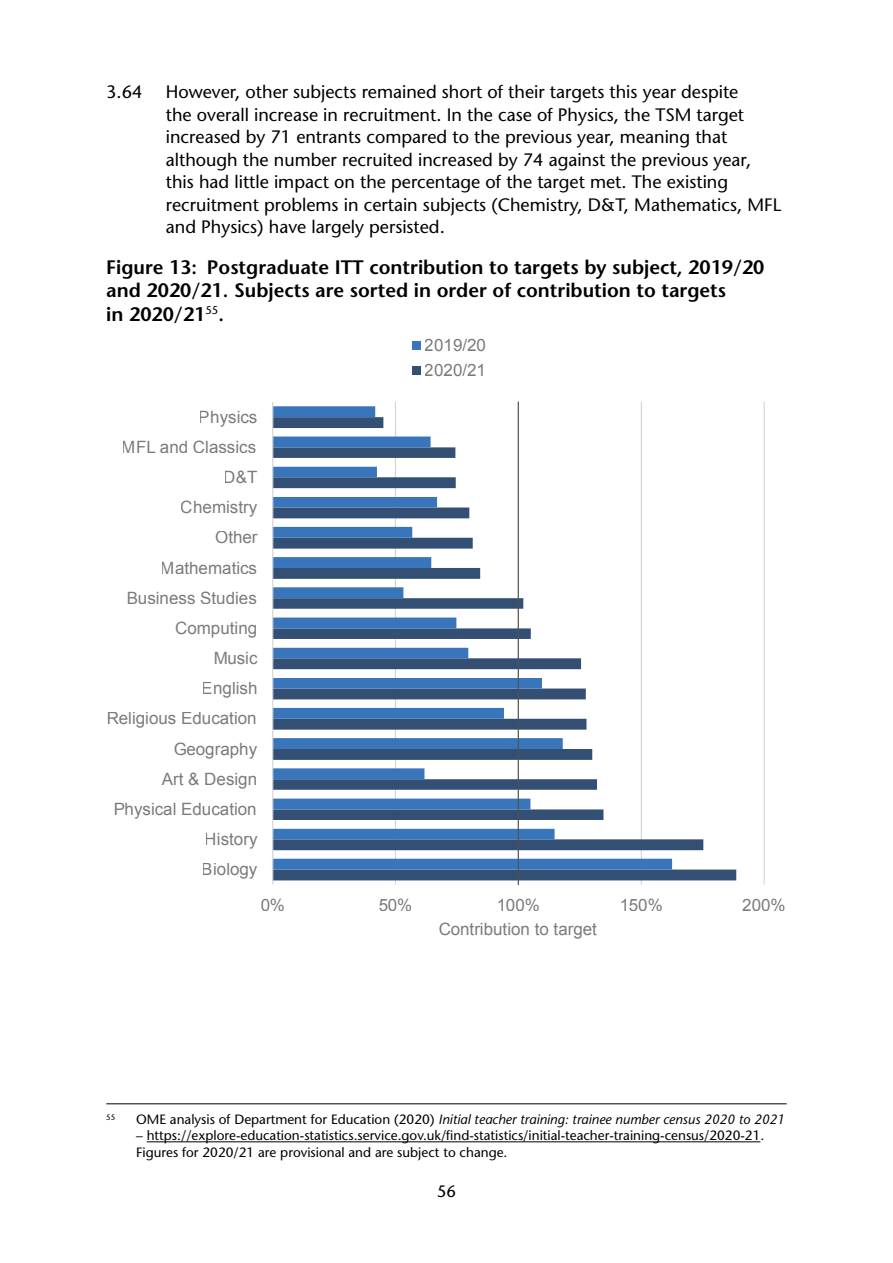
<style>
.page{position:relative;width:893px;height:1263px;background:#fff}
.page>*{position:absolute;margin:0;border:0;box-sizing:border-box;transform-origin:0 0}
.Chart_Table_Heading{font:600 19.5px/23.4px "Stone Sans Std";color:#000}
.t1{font:500 18px/22.5px "Stone Sans Std";color:#000}
.t2{font:16.95px/25.5px "Arial";color:#7a7b7a}
.t3{font:500 16.5px "Stone Sans Std";color:#000}
.Footnote_text{font:500 13.5px/16.2px "Stone Sans Std";color:#000}
.Footnote_text-2{font:italic 500 13.5px "Stone Sans Std";color:#000}
.Footnote_text-3{font:500 7.8px "Stone Sans Std";color:#000}
.s1{font-style:normal}
</style>
<div class="page">
<hr style="left:764px;top:402px;width:1px;height:482px;background:#d5d4d4">
<hr style="left:641px;top:402px;width:1px;height:482px;background:#d5d4d4">
<hr style="left:395px;top:402px;width:1px;height:482px;background:#d5d4d4">
<svg style="left:273px;top:839px;width:463px;height:41px;fill:#334f73"></svg>
<svg style="left:273px;top:406px;width:399px;height:463px"></svg>
<hr style="left:272px;top:402px;width:1px;height:482px;background:#d5d4d4">
<hr style="left:518px;top:402px;width:1px;height:482px;background:#525252">
<div style="left:412px;top:341px;width:9px;height:8px;background:#3975ba"></div>
<div style="left:412px;top:366px;width:9px;height:9px;background:#334f73"></div>
<hr style="left:106px;top:1103px;width:681px;height:1px;background:#000">
<hr style="left:147px;top:1141px;width:613px;height:1px;background:#000">
<p class="t1" style="left:106px;top:81px;width:38px">3.64</p>
<p class="t1" style="left:166px;top:81px;width:617px">However, other subjects remained short of their targets this year despite<br>the overall increase in recruitment. In the case of Physics, the TSM target increased by 71 entrants compared to the previous year, meaning that although the number recruited increased by 74 against the previous year, this had little impact on the percentage of the target met. The existing recruitment problems in certain subjects (Chemistry, D&amp;T, Mathematics, MFL and Physics) have largely persisted.</p>
<p class="Chart_Table_Heading" style="left:106px;top:255px;width:660px">Figure 13: Postgraduate ITT contribution to targets by subject, 2019/20 and 2020/21. Subjects are sorted in order of contribution to targets<br>in 2020/21<sup>55</sup>.</p>
<p class="t2" style="left:199px;top:404px;width:60px">Physics</p>
<p class="t2" style="left:122px;top:434px;width:136px">MFL and Classics</p>
<p class="t2" style="left:224px;top:464px;width:35px">D&amp;T</p>
<p class="t2" style="left:181px;top:495px;width:78px">Chemistry</p>
<p class="t2" style="left:215px;top:525px;width:44px">Other</p>
<p class="t2" style="left:161px;top:555px;width:98px">Mathematics</p>
<p class="t2" style="left:127px;top:585px;width:132px">Business Studies</p>
<p class="t2" style="left:175px;top:615px;width:84px">Computing</p>
<p class="t2" style="left:213px;top:645px;width:46px">Music</p>
<p class="t2" style="left:202px;top:676px;width:57px">English</p>
<p class="t2" style="left:107px;top:706px;width:152px">Religious Education</p>
<p class="t2" style="left:173px;top:736px;width:86px">Geography</p>
<p class="t2" style="left:162px;top:766px;width:97px">Art &amp; Design</p>
<p class="t2" style="left:113px;top:796px;width:145px">Physical Education</p>
<p class="t2" style="left:205px;top:826px;width:54px">History</p>
<p class="t2" style="left:202px;top:857px;width:57px">Biology</p>
<p class="t2" style="left:425px;top:332px;width:63px">2019/20<br>2020/21</p>
<p class="t2" style="left:260px;top:892px;width:26px">0%</p>
<p class="t2" style="left:378px;top:892px;width:35px">50%</p>
<p class="t2" style="left:497px;top:892px;width:45px">100%</p>
<p class="t2" style="left:619px;top:892px;width:45px">150%</p>
<p class="t2" style="left:742px;top:892px;width:45px">200%</p>
<p class="t2" style="left:438px;top:916px;width:160px">Contribution to target</p>
<p class="Footnote_text-3" style="left:106px;top:1112px;width:10px">55</p>
<p class="Footnote_text-2" style="left:136px;top:1111px;width:650px"><span class="s1">OME analysis of Department for Education (2020)</span> Initial teacher training: trainee number census 2020 to 2021</p>
<p class="Footnote_text" style="left:136px;top:1128px;width:630px">– https://explore-education-statistics.service.gov.uk/find-statistics/initial-teacher-training-census/2020-21.<br>Figures for 2020/21 are provisional and are subject to change.</p>
<p class="t3" style="left:437px;top:1181px;width:20px">56</p>
</div>
